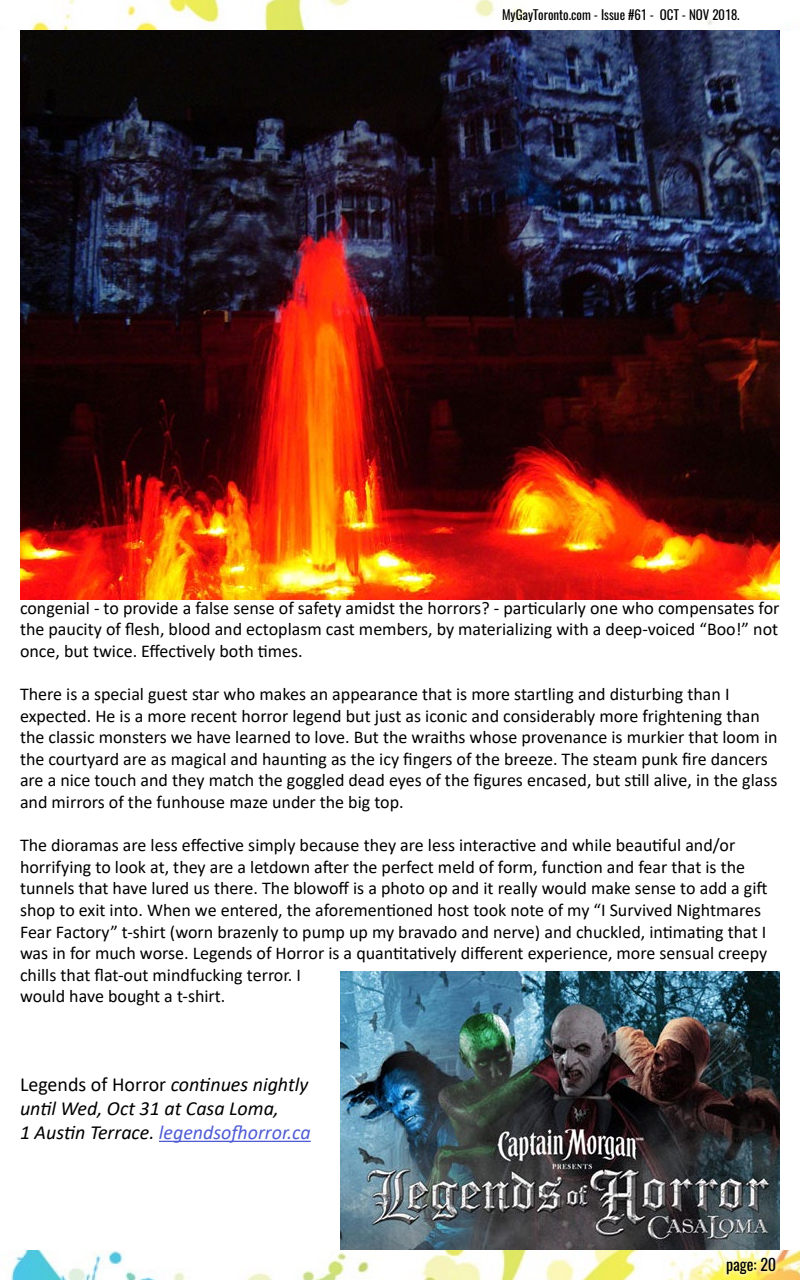
<style>
.page{position:relative;width:800px;height:1280px;background:#fff}
.page>*{position:absolute;margin:0;border:0;box-sizing:border-box;transform-origin:0 0}
.t1{font:italic 20px/24px "Calibri";color:#000}
.t2{font:18px/21.6px "Calibri";color:#000}
.t3{font:16px "Oswald";color:#000}
.t4{font:13px "Oswald";color:#000}
.s1{font-style:normal}
.s2{color:#4f5cd6}
</style>
<div class="page">
<img style="left:10px;top:1250px;width:790px;height:30px">
<img style="left:31px;top:0;width:759px;height:31px">
<svg style="left:723px;top:1253px;width:57px;height:25px"></svg>
<div style="left:498px;top:4px;width:247px;height:23px;background:#fff"></div>
<hr style="left:159px;top:1141px;width:152px;height:1px;background:#4f5cd6">
<img style="left:20px;top:30px;width:760px;height:570px">
<img style="left:340px;top:971px;width:440px;height:279px">
<p class="t4" style="left:502px;top:3px;width:239px">MyGayToronto.com - Issue #61 - OCT - NOV 2018.</p>
<p class="t2" style="left:20px;top:596px;width:761px;text-align:justify">congenial - to provide a false sense of safety amidst the horrors? - particularly one who compensates for the paucity of flesh, blood and ectoplasm cast members, by materializing with a deep-voiced “Boo!” not once, but twice. Effectively both times.</p>
<p class="t2" style="left:20px;top:683px;width:759px">There is a special guest star who makes an appearance that is more startling and disturbing than I expected. He is a more recent horror legend but just as iconic and considerably more frightening than the classic monsters we have learned to love. But the wraiths whose provenance is murkier that loom in the courtyard are as magical and haunting as the icy fingers of the breeze. The steam punk fire dancers are a nice touch and they match the goggled dead eyes of the figures encased, but still alive, in the glass and mirrors of the funhouse maze under the big top.</p>
<p class="t2" style="left:20px;top:834px;width:749px">The dioramas are less effective simply because they are less interactive and while beautiful and/or horrifying to look at, they are a letdown after the perfect meld of form, function and fear that is the tunnels that have lured us there. The blowoff is a photo op and it really would make sense to add a gift shop to exit into. When we entered, the aforementioned host took note of my “I Survived Nightmares Fear Factory” t-shirt (worn brazenly to pump up my bravado and nerve) and chuckled, intimating that I was in for much worse. Legends of Horror is a quantitatively different experience, more sensual creepy chills that flat-out mindfucking terror. I<br>would have bought a t-shirt.</p>
<p class="t1" style="left:20px;top:1072px;width:292px"><span class="s1">Legends of Horror</span> continues nightly until Wed, Oct 31 at Casa Loma,<br>1 Austin Terrace. <span class="s2">legendsofhorror.ca</span></p>
<p class="t3" style="left:726px;top:1250px;width:51px">page: 20</p>
</div>
